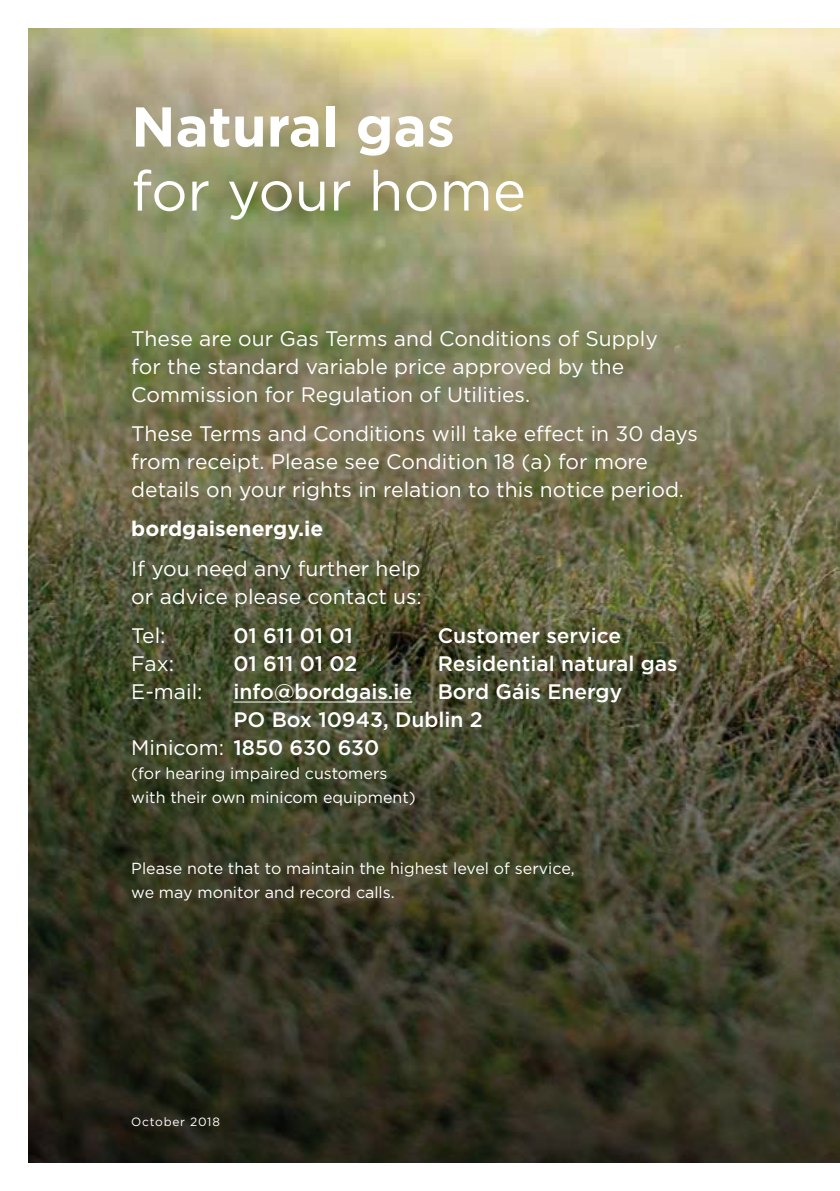
<style>
.page{position:relative;width:840px;height:1191px;background:#fff}
.page>*{position:absolute;margin:0;border:0;box-sizing:border-box;transform-origin:0 0}
.t1{font:56px "Gotham";color:#fff}
.t2{font:700 56px "Gotham";color:#fff}
.t3{font:21px/28px "Gotham";color:#fff}
.t4{font:500 21px "Gotham";color:#fff}
.t5{font:700 21px "Gotham";color:#fff}
.t6{font:16px/24px "Gotham";color:#fff}
.t7{font:12px "Gotham";letter-spacing:.06em;color:#fff}
.s1{font-weight:400}
</style>
<div class="page">
<img style="left:28px;top:28px;width:811px;height:1134px">
<hr style="left:233px;top:701px;width:179px;height:1px;background:#fff">
<h1 class="t2" style="left:131px;top:90px;width:325px">Natural gas</h1>
<h1 class="t1" style="left:131px;top:155px;width:396px">for your home</h1>
<p class="t3" style="left:131px;top:324px;width:527px">These are our Gas Terms and Conditions of Supply for the standard variable price approved by the<br>Commission for Regulation of Utilities.</p>
<p class="t3" style="left:131px;top:419px;width:567px">These Terms and Conditions will take effect in 30 days from receipt. Please see Condition 18 (a) for more details on your rights in relation to this notice period.</p>
<p class="t5" style="left:131px;top:515px;width:193px">bordgaisenergy.ie</p>
<p class="t3" style="left:131px;top:554px;width:292px">If you need any further help or advice please contact us:</p>
<p class="t3" style="left:131px;top:621px;width:36px">Tel:</p>
<p class="t4" style="left:233px;top:622px;width:121px">01 611 01 01</p>
<p class="t4" style="left:437px;top:622px;width:185px">Customer service</p>
<p class="t3" style="left:131px;top:649px;width:44px">Fax:</p>
<p class="t4" style="left:233px;top:650px;width:125px">01 611 01 02</p>
<p class="t4" style="left:437px;top:650px;width:241px">Residential natural gas</p>
<p class="t3" style="left:131px;top:677px;width:73px">E-mail:</p>
<p class="t4" style="left:233px;top:678px;width:390px">info@bordgais.ie Bord Gáis Energy</p>
<p class="t4" style="left:233px;top:706px;width:251px">PO Box 10943, Dublin 2</p>
<p class="t4" style="left:131px;top:734px;width:249px"><span class="s1">Minicom:</span> 1850 630 630</p>
<p class="t6" style="left:131px;top:761px;width:286px">(for hearing impaired customers with their own minicom equipment)</p>
<p class="t6" style="left:131px;top:856px;width:444px">Please note that to maintain the highest level of service, we may monitor and record calls.</p>
<p class="t7" style="left:131px;top:1113px;width:90px">October 2018</p>
</div>
